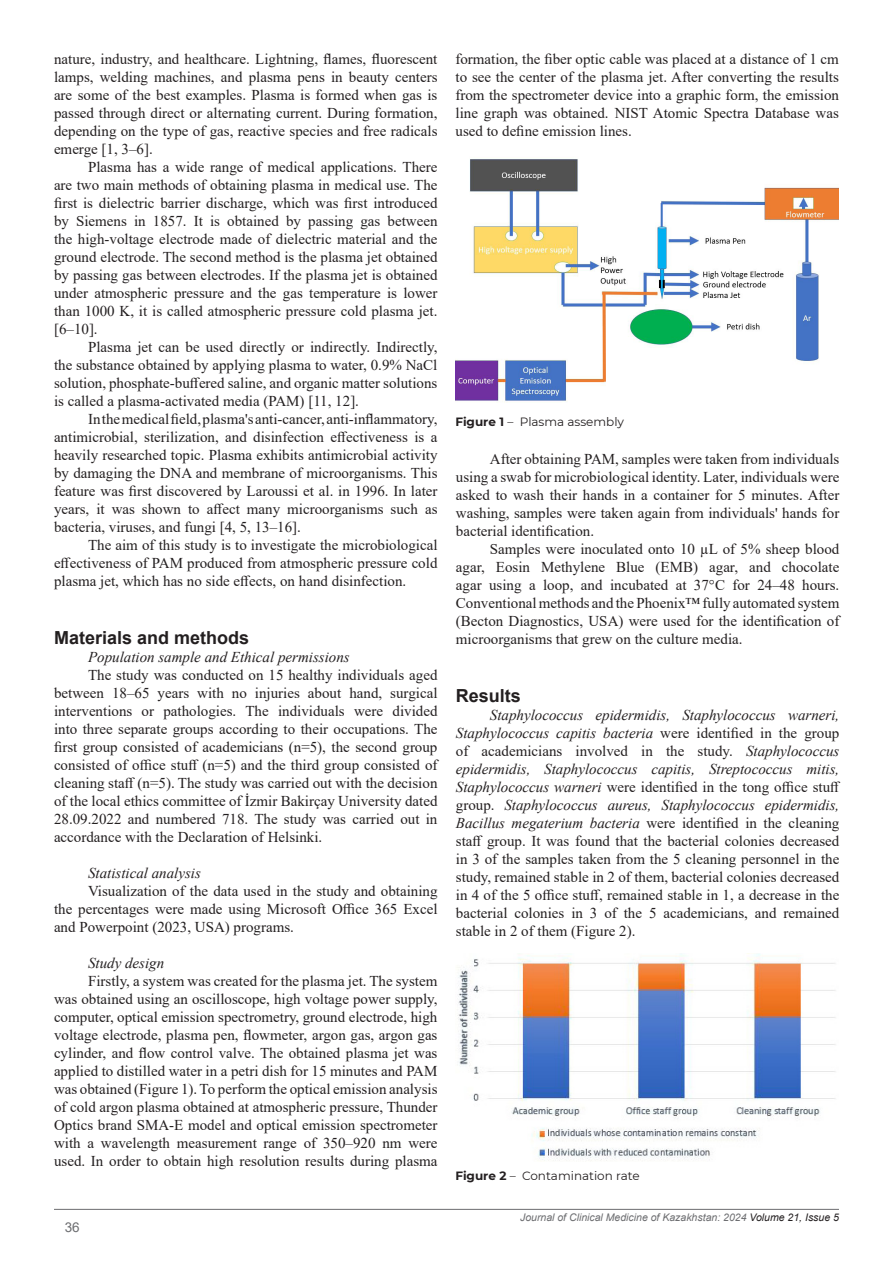
<style>
.page{position:relative;width:893px;height:1263px;background:#fff}
.page>*{position:absolute;margin:0;border:0;box-sizing:border-box;transform-origin:0 0}
.iwndegi_bas_takrip{font:700 18px "Arial";color:#231f20}
.negiz_matin{font:15px/18px "Times New Roman";color:#231f20;text-align:justify}
.negiz_matin-2{font:italic 15px "Times New Roman";color:#231f20}
.t1{font:13.5px "Arial";color:#6c6d70}
.negiz_matin-3{font:12px "Montserrat";color:#231f20}
.t2{font:italic 10.5px "Arial";color:#6c6d70}
.s1{font-weight:700}
.s2{font-style:italic}
.s3{color:#231f20}
</style>
<div class="page">
<hr style="left:54px;top:1209px;width:785px;height:1px;background:#6c6d70">
<img style="left:455px;top:159px;width:384px;height:243px">
<img style="left:458px;top:954px;width:378px;height:207px">
<p class="negiz_matin" style="left:54px;top:50px;width:385px">nature, industry, and healthcare. Lightning, flames, fluorescent lamps, welding machines, and plasma pens in beauty centers are some of the best examples. Plasma is formed when gas is passed through direct or alternating current. During formation, depending on the type of gas, reactive species and free radicals emerge [1, 3–6].</p>
<p class="negiz_matin" style="left:54px;top:158px;width:385px;text-indent:34px">Plasma has a wide range of medical applications. There are two main methods of obtaining plasma in medical use. The first is dielectric barrier discharge, which was first introduced by Siemens in 1857. It is obtained by passing gas between the high-voltage electrode made of dielectric material and the ground electrode. The second method is the plasma jet obtained by passing gas between electrodes. If the plasma jet is obtained under atmospheric pressure and the gas temperature is lower than 1000 K, it is called atmospheric pressure cold plasma jet. [6–10].</p>
<p class="negiz_matin" style="left:54px;top:338px;width:385px;text-indent:34px">Plasma jet can be used directly or indirectly. Indirectly, the substance obtained by applying plasma to water, 0.9% NaCl solution, phosphate-buffered saline, and organic matter solutions is called a plasma-activated media (PAM) [11, 12].</p>
<p class="negiz_matin" style="left:54px;top:410px;width:385px;text-indent:34px">In the medical field, plasma's anti-cancer, anti-inflammatory, antimicrobial, sterilization, and disinfection effectiveness is a heavily researched topic. Plasma exhibits antimicrobial activity by damaging the DNA and membrane of microorganisms. This feature was first discovered by Laroussi et al. in 1996. In later years, it was shown to affect many microorganisms such as bacteria, viruses, and fungi [4, 5, 13–16].</p>
<p class="negiz_matin" style="left:54px;top:536px;width:385px;text-indent:34px">The aim of this study is to investigate the microbiological effectiveness of PAM produced from atmospheric pressure cold plasma jet, which has no side effects, on hand disinfection.</p>
<p class="iwndegi_bas_takrip" style="left:54px;top:625px;width:197px">Materials and methods</p>
<p class="negiz_matin-2" style="left:88px;top:647px;width:263px">Population sample and Ethical permissions</p>
<p class="negiz_matin" style="left:54px;top:666px;width:385px;text-indent:34px">The study was conducted on 15 healthy individuals aged between 18–65 years with no injuries about hand, surgical interventions or pathologies. The individuals were divided into three separate groups according to their occupations. The first group consisted of academicians (n=5), the second group consisted of office stuff (n=5) and the third group consisted of cleaning staff (n=5). The study was carried out with the decision of the local ethics committee of İzmir Bakirçay University dated 28.09.2022 and numbered 718. The study was carried out in accordance with the Declaration of Helsinki.</p>
<p class="negiz_matin-2" style="left:88px;top:863px;width:114px">Statistical analysis</p>
<p class="negiz_matin" style="left:54px;top:882px;width:385px;text-indent:34px">Visualization of the data used in the study and obtaining the percentages were made using Microsoft Office 365 Excel and Powerpoint (2023, USA) programs.</p>
<p class="negiz_matin-2" style="left:88px;top:953px;width:78px">Study design</p>
<p class="negiz_matin" style="left:54px;top:972px;width:385px;text-indent:34px">Firstly, a system was created for the plasma jet. The system was obtained using an oscilloscope, high voltage power supply, computer, optical emission spectrometry, ground electrode, high voltage electrode, plasma pen, flowmeter, argon gas, argon gas cylinder, and flow control valve. The obtained plasma jet was applied to distilled water in a petri dish for 15 minutes and PAM was obtained (Figure 1). To perform the optical emission analysis of cold argon plasma obtained at atmospheric pressure, Thunder Optics brand SMA-E model and optical emission spectrometer with a wavelength measurement range of 350–920 nm were used. In order to obtain high resolution results during plasma</p>
<p class="t1" style="left:65px;top:1217px;width:17px">36</p>
<p class="negiz_matin" style="left:455px;top:50px;width:385px">formation, the fiber optic cable was placed at a distance of 1 cm to see the center of the plasma jet. After converting the results from the spectrometer device into a graphic form, the emission line graph was obtained. NIST Atomic Spectra Database was used to define emission lines.</p>
<p class="negiz_matin-3" style="left:455px;top:414px;width:170px"><span class="s1">Figure 1</span> – Plasma assembly</p>
<p class="negiz_matin" style="left:456px;top:450px;width:385px;text-indent:34px">After obtaining PAM, samples were taken from individuals using a swab for microbiological identity. Later, individuals were asked to wash their hands in a container for 5 minutes. After washing, samples were taken again from individuals' hands for bacterial identification.</p>
<p class="negiz_matin" style="left:456px;top:540px;width:385px;text-indent:34px">Samples were inoculated onto 10 µL of 5% sheep blood agar, Eosin Methylene Blue (EMB) agar, and chocolate agar using a loop, and incubated at 37°C for 24–48 hours.<br>Conventional methods and the Phoenix™ fully automated system (Becton Diagnostics, USA) were used for the identification of microorganisms that grew on the culture media.</p>
<p class="iwndegi_bas_takrip" style="left:456px;top:683px;width:67px">Results</p>
<p class="negiz_matin" style="left:456px;top:705px;width:386px;text-indent:34px"><span class="s2">Staphylococcus epidermidis, Staphylococcus warneri, Staphylococcus capitis bacteria</span> were identified in the group of academicians involved in the study. <span class="s2">Staphylococcus epidermidis, Staphylococcus capitis, Streptococcus mitis, Staphylococcus warneri</span> were identified in the tong office stuff group. <span class="s2">Staphylococcus aureus, Staphylococcus epidermidis, Bacillus megaterium bacteria</span> were identified in the cleaning staff group. It was found that the bacterial colonies decreased in 3 of the samples taken from the 5 cleaning personnel in the study, remained stable in 2 of them, bacterial colonies decreased in 4 of the 5 office stuff, remained stable in 1, a decrease in the bacterial colonies in 3 of the 5 academicians, and remained stable in 2 of them (Figure 2).</p>
<p class="negiz_matin-3" style="left:455px;top:1168px;width:186px"><span class="s1">Figure 2</span> – Contamination rate</p>
<p class="t2" style="left:520px;top:1210px;width:320px">Journal of Clinical Medicine of Kazakhstan: 2024 <span class="s3">Volume 21, Issue 5</span></p>
</div>
